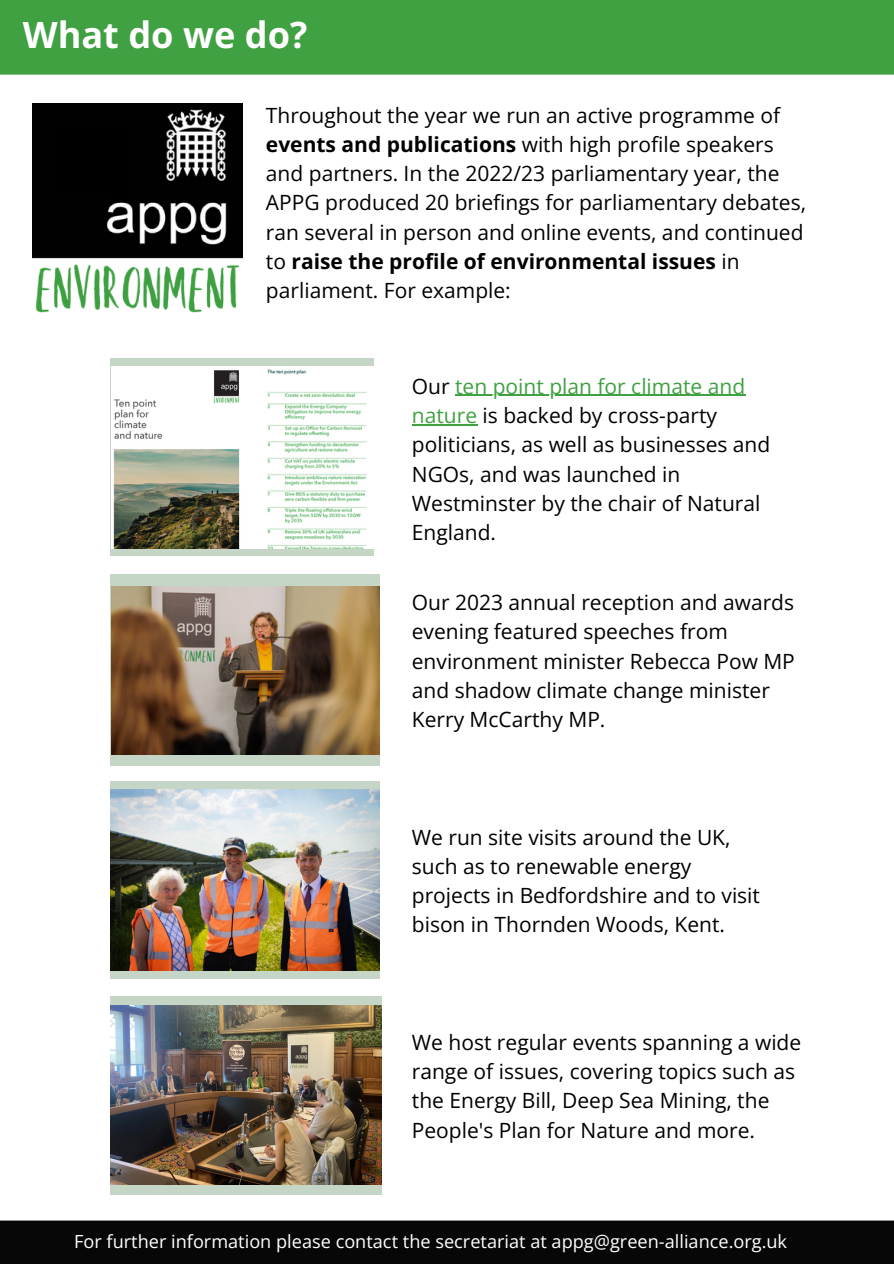
<style>
.page{position:relative;width:894px;height:1264px;background:#fff}
.page>*{position:absolute;margin:0;border:0;box-sizing:border-box;transform-origin:0 0}
.t1{font:700 36.15px "Open Sans";color:#fff}
.t2{font:21px/29.2px "Open Sans";color:#000}
.t3{font:18.15px "Open Sans";color:#fff}
.s1{font-weight:700}
.s2{color:#3fa142}
</style>
<div class="page">
<div style="left:0;top:1220px;width:893px;height:43px;background:#070707"></div>
<div style="left:0;top:0;width:893px;height:75px;background:#3fa142"></div>
<img style="left:32px;top:103px;width:211px;height:210px">
<div style="left:110px;top:358px;width:263px;height:198px;background:#c5d5c6"></div>
<img style="left:111px;top:366px;width:130px;height:183px">
<div style="left:110px;top:781px;width:269px;height:197px;background:#c5d5c6"></div>
<img style="left:110px;top:789px;width:269px;height:181px">
<div style="left:110px;top:574px;width:269px;height:191px;background:#c5d5c6"></div>
<div style="left:110px;top:996px;width:271px;height:198px;background:#c5d5c6"></div>
<img style="left:110px;top:1005px;width:271px;height:179px">
<img style="left:241px;top:366px;width:132px;height:183px">
<img style="left:111px;top:587px;width:268px;height:167px">
<hr style="left:455px;top:395px;width:290px;height:1px;background:#3fa142">
<hr style="left:412px;top:424px;width:65px;height:1px;background:#3fa142">
<h1 class="t1" style="left:23px;top:9px;width:286px">What do we do?</h1>
<p class="t2" style="left:266px;top:100px;width:541px">Throughout the year we run an active programme of <span class="s1">events and publications</span> with high profile speakers and partners. In the 2022/23 parliamentary year, the APPG produced 20 briefings for parliamentary debates, ran several in person and online events, and continued to <span class="s1">raise the profile of environmental issues</span> in parliament. For example:</p>
<p class="t2" style="left:412px;top:371px;width:360px">Our <span class="s2">ten point plan for climate and nature</span> is backed by cross-party politicians, as well as businesses and<br>NGOs, and was launched in<br>Westminster by the chair of Natural<br>England.</p>
<p class="t2" style="left:412px;top:587px;width:384px">Our 2023 annual reception and awards evening featured speeches from environment minister Rebecca Pow MP and shadow climate change minister<br>Kerry McCarthy MP.</p>
<p class="t2" style="left:412px;top:821px;width:349px">We run site visits around the UK, such as to renewable energy projects in Bedfordshire and to visit bison in Thornden Woods, Kent.</p>
<p class="t2" style="left:412px;top:1026px;width:391px">We host regular events spanning a wide range of issues, covering topics such as the Energy Bill, Deep Sea Mining, the People's Plan for Nature and more.</p>
<p class="t3" style="left:74px;top:1228px;width:714px">For further information please contact the secretariat at appg@green-alliance.org.uk</p>
</div>
